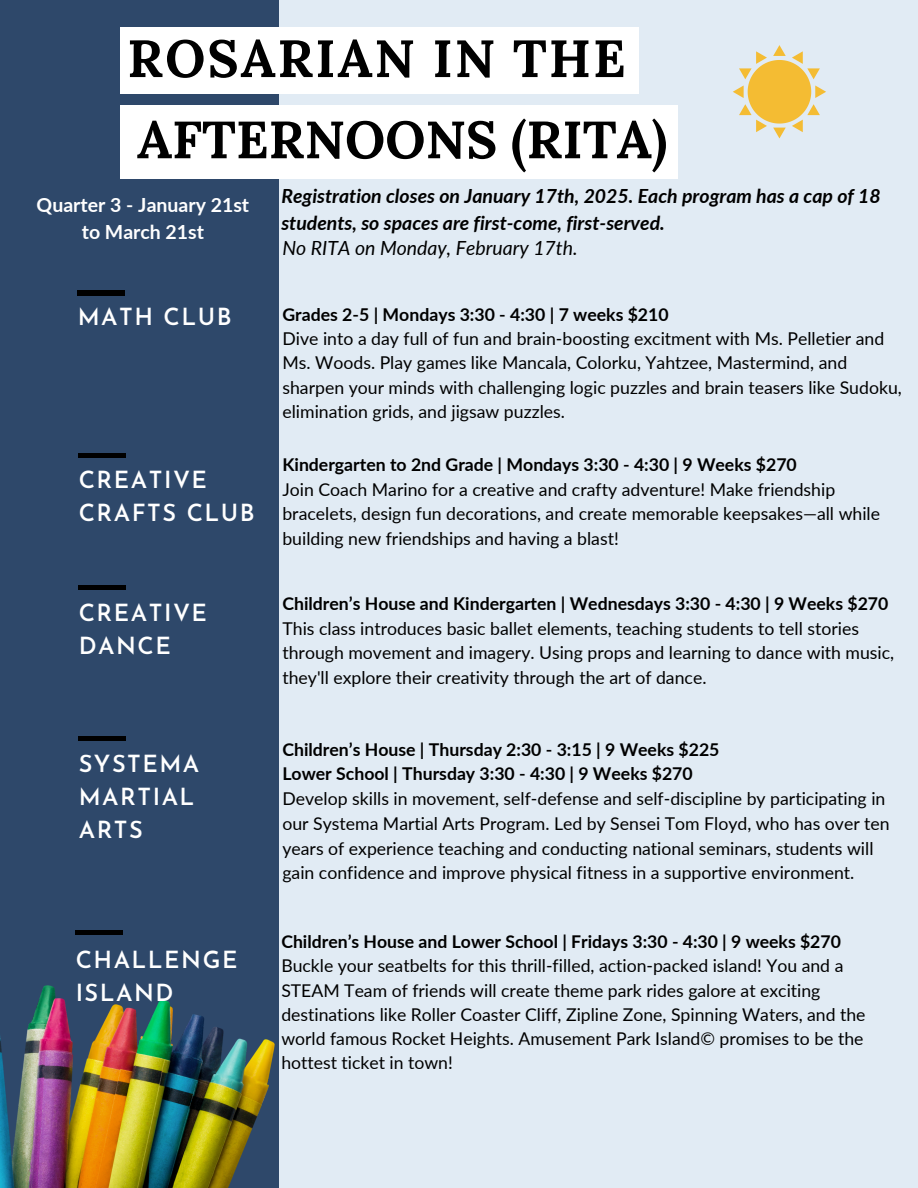
<style>
.page{position:relative;width:918px;height:1188px;background:#e1ebf4}
.page>*{position:absolute;margin:0;border:0;box-sizing:border-box;transform-origin:0 0}
.t1{font:700 52.35px "Lora";color:#000}
.t2{font:700 52.35px "Lora";letter-spacing:.035em;color:#000}
.t3{font:600 23.55px/32.8px "Josefin Sans";letter-spacing:.065em;color:#fff}
.t4{font:italic 700 19.5px/27px "Lato";color:#000}
.t5{font:700 19.5px/27px "Lato";color:#fff;text-align:center}
.t6{font:italic 19.5px "Lato";color:#000}
.t7{font:17.7px/24.8px "Lato";color:#000}
.t8{font:700 17.7px "Lato";color:#000}
.t9{font:17.55px/24.3px "Lato";color:#000}
.t10{font:700 17.55px "Lato";color:#000}
</style>
<div class="page">
<div style="left:0;top:0;width:279px;height:1188px;background:#2e486a"></div>
<svg style="left:733px;top:45px;width:93px;height:93px"></svg>
<img style="left:0;top:985px;width:274px;height:203px">
<div style="left:120px;top:27px;width:519px;height:67px;background:#fff"></div>
<div style="left:120px;top:105px;width:558px;height:73px;background:#fff"></div>
<hr style="left:78px;top:291px;width:47px;height:4px;background:#000">
<hr style="left:79px;top:586px;width:47px;height:4px;background:#000">
<hr style="left:79px;top:736px;width:47px;height:4px;background:#000">
<hr style="left:76px;top:930px;width:47px;height:4px;background:#000">
<hr style="left:79px;top:453px;width:47px;height:4px;background:#000">
<h3 class="t2" style="left:127px;top:24px;width:500px">ROSARIAN IN THE</h3>
<h2 class="t1" style="left:137px;top:106px;width:532px">AFTERNOONS (RITA)</h2>
<h2 class="t4" style="left:281px;top:182px;width:601px">Registration closes on January 17th, 2025. Each program has a cap of 18 students, so spaces are first-come, first-served.</h2>
<h1 class="t5" style="left:37px;top:191px;width:214px">Quarter 3 - January 21st to March 21st</h1>
<p class="t6" style="left:282px;top:236px;width:297px">No RITA on Monday, February 17th.</p>
<p class="t3" style="left:78px;top:303px;width:155px">MATH CLUB</p>
<p class="t3" style="left:79px;top:466px;width:177px">CREATIVE<br>CRAFTS CLUB</p>
<p class="t3" style="left:79px;top:599px;width:130px">CREATIVE<br>DANCE</p>
<h1 class="t3" style="left:79px;top:749px;width:122px">SYSTEMA<br>MARTIAL<br>ARTS</h1>
<h3 class="t3" style="left:76px;top:945px;width:163px;line-height:33.5px">CHALLENGE<br>ISLAND</h3>
<h2 class="t8" style="left:282px;top:303px;width:388px">Grades 2-5 | Mondays 3:30 - 4:30 | 7 weeks $210</h2>
<h2 class="t7" style="left:282px;top:326px;width:621px;line-height:24.3px">Dive into a day full of fun and brain-boosting excitment with Ms. Pelletier and Ms. Woods. Play games like Mancala, Colorku, Yahtzee, Mastermind, and sharpen your minds with challenging logic puzzles and brain teasers like Sudoku, elimination grids, and jigsaw puzzles.</h2>
<p class="t8" style="left:282px;top:454px;width:516px">Kindergarten to 2nd Grade | Mondays 3:30 - 4:30 | 9 Weeks $270</p>
<p class="t7" style="left:282px;top:477px;width:599px">Join Coach Marino for a creative and crafty adventure! Make friendship bracelets, design fun decorations, and create memorable keepsakes—all while building new friendships and having a blast!</p>
<p class="t8" style="left:282px;top:592px;width:607px">Children’s House and Kindergarten | Wednesdays 3:30 - 4:30 | 9 Weeks $270</p>
<p class="t7" style="left:282px;top:615px;width:613px">This class introduces basic ballet elements, teaching students to tell stories through movement and imagery. Using props and learning to dance with music, they'll explore their creativity through the art of dance.</p>
<p class="t8" style="left:282px;top:738px;width:439px">Children’s House | Thursday 2:30 - 3:15 | 9 Weeks $225</p>
<p class="t8" style="left:282px;top:763px;width:412px">Lower School | Thursday 3:30 - 4:30 | 9 Weeks $270</p>
<p class="t7" style="left:282px;top:786px;width:609px">Develop skills in movement, self-defense and self-discipline by participating in our Systema Martial Arts Program. Led by Sensei Tom Floyd, who has over ten years of experience teaching and conducting national seminars, students will gain confidence and improve physical fitness in a supportive environment.</p>
<p class="t10" style="left:281px;top:931px;width:561px">Children’s House and Lower School | Fridays 3:30 - 4:30 | 9 weeks $270</p>
<p class="t9" style="left:281px;top:953px;width:586px">Buckle your seatbelts for this thrill-filled, action-packed island! You and a STEAM Team of friends will create theme park rides galore at exciting destinations like Roller Coaster Cliff, Zipline Zone, Spinning Waters, and the world famous Rocket Heights. Amusement Park Island© promises to be the hottest ticket in town!</p>
</div>
